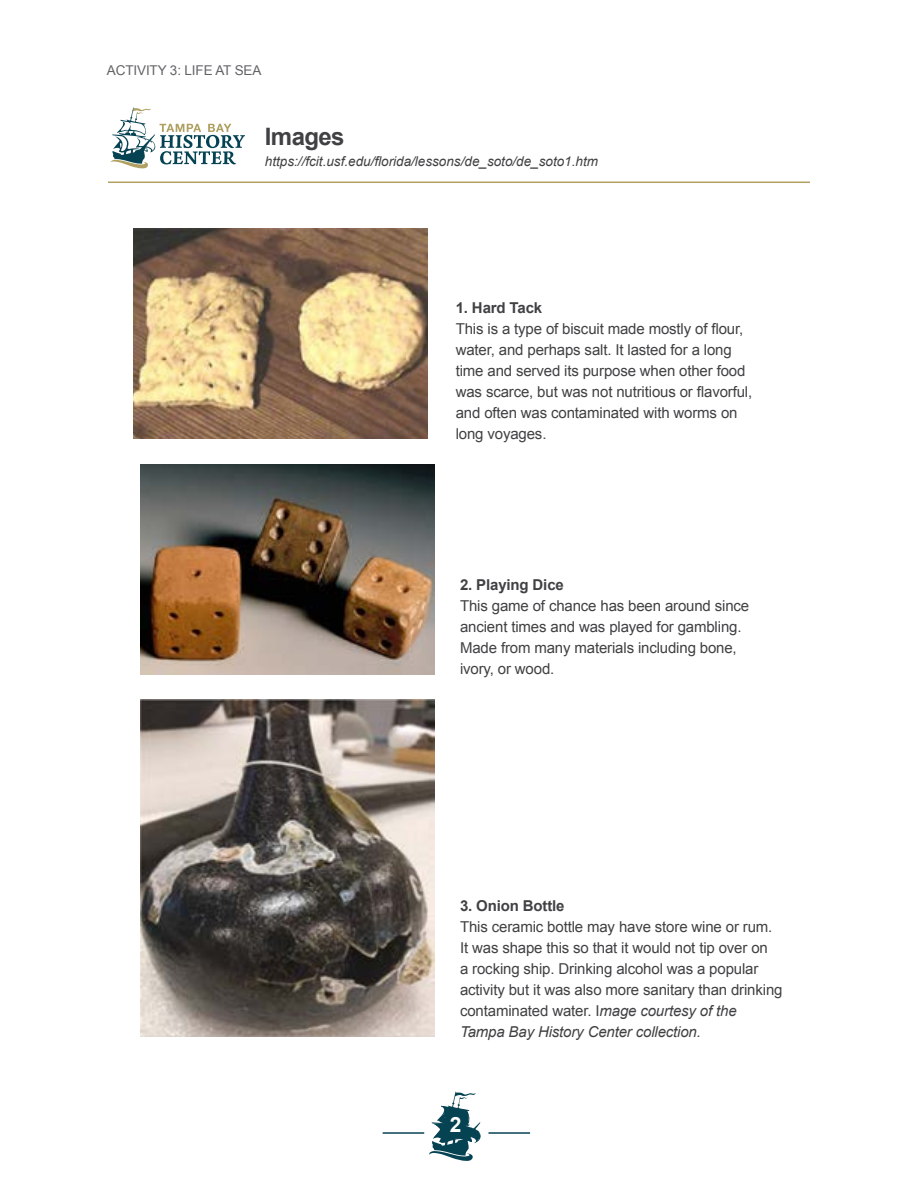
<style>
.page{position:relative;width:918px;height:1188px;background:#fff}
.page>*{position:absolute;margin:0;border:0;box-sizing:border-box;transform-origin:0 0}
.t1{font:700 24px "Arial";letter-spacing:-.025em;color:#414042}
.t2{font:700 21px "Arial";color:#fff}
.t3{font:15px/21px "Arial";letter-spacing:-.01em;color:#414042}
.t4{font:700 15px "Arial";letter-spacing:-.01em;color:#414042}
.t5{font:italic 13.5px "Arial";color:#414042}
.t6{font:13.5px "Arial";letter-spacing:-.01em;color:#636466}
.s1{font-style:italic}
</style>
<div class="page">
<svg style="left:429px;top:1092px;width:52px;height:69px"></svg>
<hr style="left:488px;top:1132px;width:42px;height:2px;background:#054252">
<hr style="left:383px;top:1132px;width:41px;height:2px;background:#054252">
<svg style="left:111px;top:107px;width:134px;height:61px"></svg>
<hr style="left:108px;top:182px;width:702px;height:1px;background:#b1a061">
<img style="left:134px;top:229px;width:294px;height:210px">
<img style="left:140px;top:700px;width:294px;height:337px">
<img style="left:140px;top:464px;width:294px;height:210px">
<p class="t6" style="left:107px;top:61px;width:156px">ACTIVITY 3: LIFE AT SEA</p>
<h1 class="t1" style="left:265px;top:121px;width:81px">Images</h1>
<p class="t5" style="left:265px;top:153px;width:335px">https://fcit.usf.edu/florida/lessons/de_soto/de_soto1.htm</p>
<p class="t4" style="left:456px;top:298px;width:88px">1. Hard Tack</p>
<p class="t3" style="left:456px;top:318px;width:298px">This is a type of biscuit made mostly of flour, water, and perhaps salt. It lasted for a long time and served its purpose when other food was scarce, but was not nutritious or flavorful, and often was contaminated with worms on long voyages.</p>
<p class="t4" style="left:460px;top:575px;width:105px">2. Playing Dice</p>
<p class="t3" style="left:460px;top:596px;width:291px">This game of chance has been around since ancient times and was played for gambling.<br>Made from many materials including bone, ivory, or wood.</p>
<p class="t4" style="left:460px;top:896px;width:106px">3. Onion Bottle</p>
<p class="t3" style="left:460px;top:916px;width:324px">This ceramic bottle may have store wine or rum.<br>It was shape this so that it would not tip over on<br>a rocking ship. Drinking alcohol was a popular activity but it was also more sanitary than drinking contaminated water. I<span class="s1">mage courtesy of the Tampa Bay History Center collection.</span></p>
<h2 class="t2" style="left:450px;top:1110px;width:13px">2</h2>
</div>
